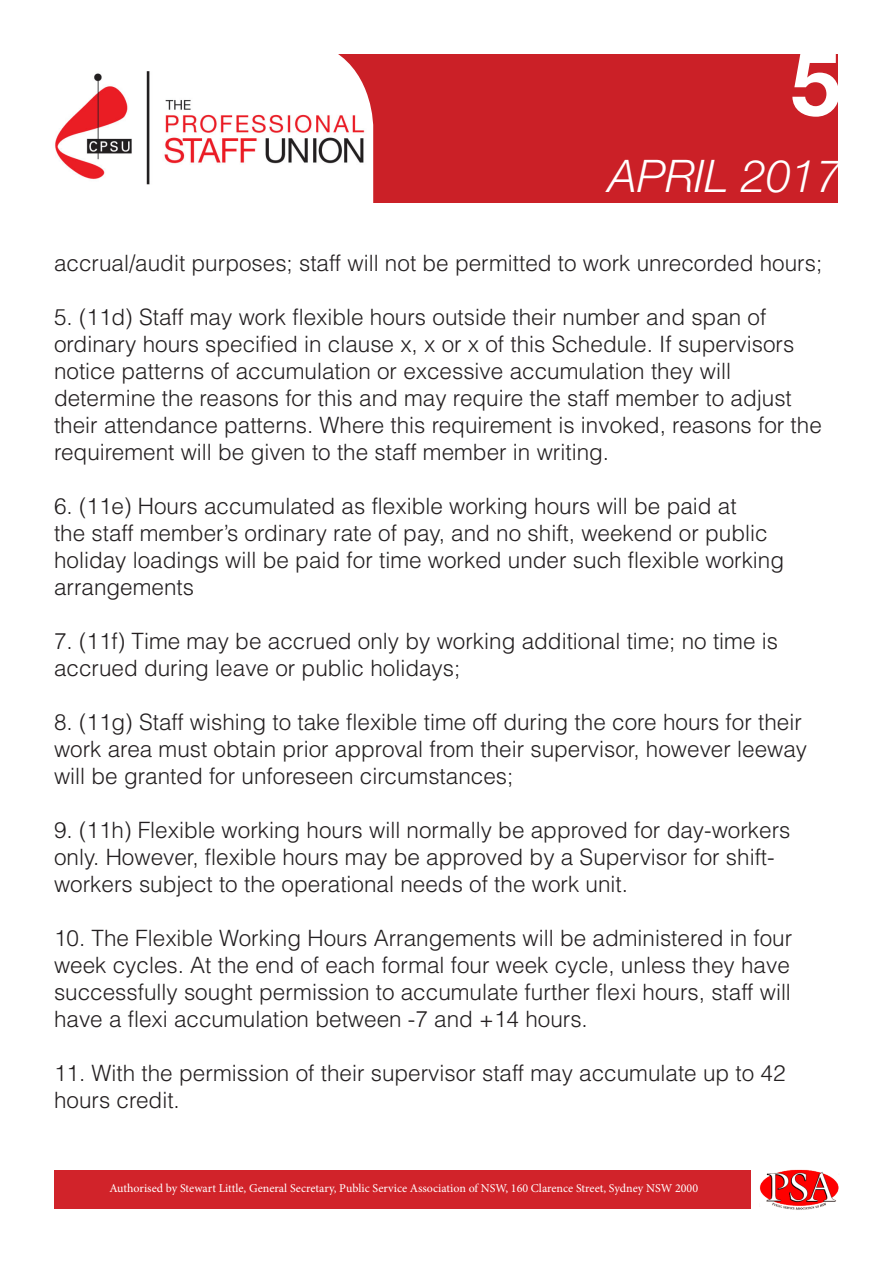
<style>
.page{position:relative;width:893px;height:1263px;background:#fff}
.page>*{position:absolute;margin:0;border:0;box-sizing:border-box;transform-origin:0 0}
.t1{font:700 90px "Helvetica Neue";color:#fff}
.t2{font:italic 300 45px "Helvetica Neue";color:#fff}
.t3{font:300 22.5px/27px "Helvetica";color:#231f20}
.t4{font:12px "Minion Pro";color:#fff}
</style>
<div class="page">
<div style="left:53px;top:54px;width:785px;height:148px;background:#cb2027"></div>
<img style="left:53px;top:54px;width:320px;height:148px">
<img style="left:759px;top:1169px;width:80px;height:41px">
<div style="left:54px;top:1170px;width:697px;height:38px;background:#d1232a"></div>
<p class="t1" style="left:791px;top:28px;width:52px">5</p>
<p class="t2" style="left:609px;top:149px;width:234px">APRIL 2017</p>
<p class="t3" style="left:54px;top:249px;width:770px">accrual/audit purposes; staff will not be permitted to work unrecorded hours;</p>
<p class="t3" style="left:54px;top:303px;width:769px">5. (11d) Staff may work flexible hours outside their number and span of ordinary hours specified in clause x, x or x of this Schedule. If supervisors notice patterns of accumulation or excessive accumulation they will determine the reasons for this and may require the staff member to adjust their attendance patterns. Where this requirement is invoked, reasons for the requirement will be given to the staff member in writing.</p>
<p class="t3" style="left:54px;top:492px;width:732px">6. (11e) Hours accumulated as flexible working hours will be paid at<br>the staff member’s ordinary rate of pay, and no shift, weekend or public holiday loadings will be paid for time worked under such flexible working arrangements</p>
<p class="t3" style="left:54px;top:627px;width:725px">7. (11f) Time may be accrued only by working additional time; no time is accrued during leave or public holidays;</p>
<p class="t3" style="left:54px;top:708px;width:755px">8. (11g) Staff wishing to take flexible time off during the core hours for their work area must obtain prior approval from their supervisor, however leeway will be granted for unforeseen circumstances;</p>
<p class="t3" style="left:54px;top:816px;width:738px">9. (11h) Flexible working hours will normally be approved for day-workers only. However, flexible hours may be approved by a Supervisor for shift&shy;workers subject to the operational needs of the work unit.</p>
<p class="t3" style="left:54px;top:924px;width:740px;text-align:justify">10. The Flexible Working Hours Arrangements will be administered in four week cycles. At the end of each formal four week cycle, unless they have successfully sought permission to accumulate further flexi hours, staff will have a flexi accumulation between -7 and +14 hours.</p>
<p class="t3" style="left:54px;top:1059px;width:733px">11. With the permission of their supervisor staff may accumulate up to 42 hours credit.</p>
<p class="t4" style="left:109px;top:1180px;width:590px">Authorised by Stewart Little, General Secretary, Public Service Association of NSW, 160 Clarence Street, Sydney NSW 2000</p>
</div>
